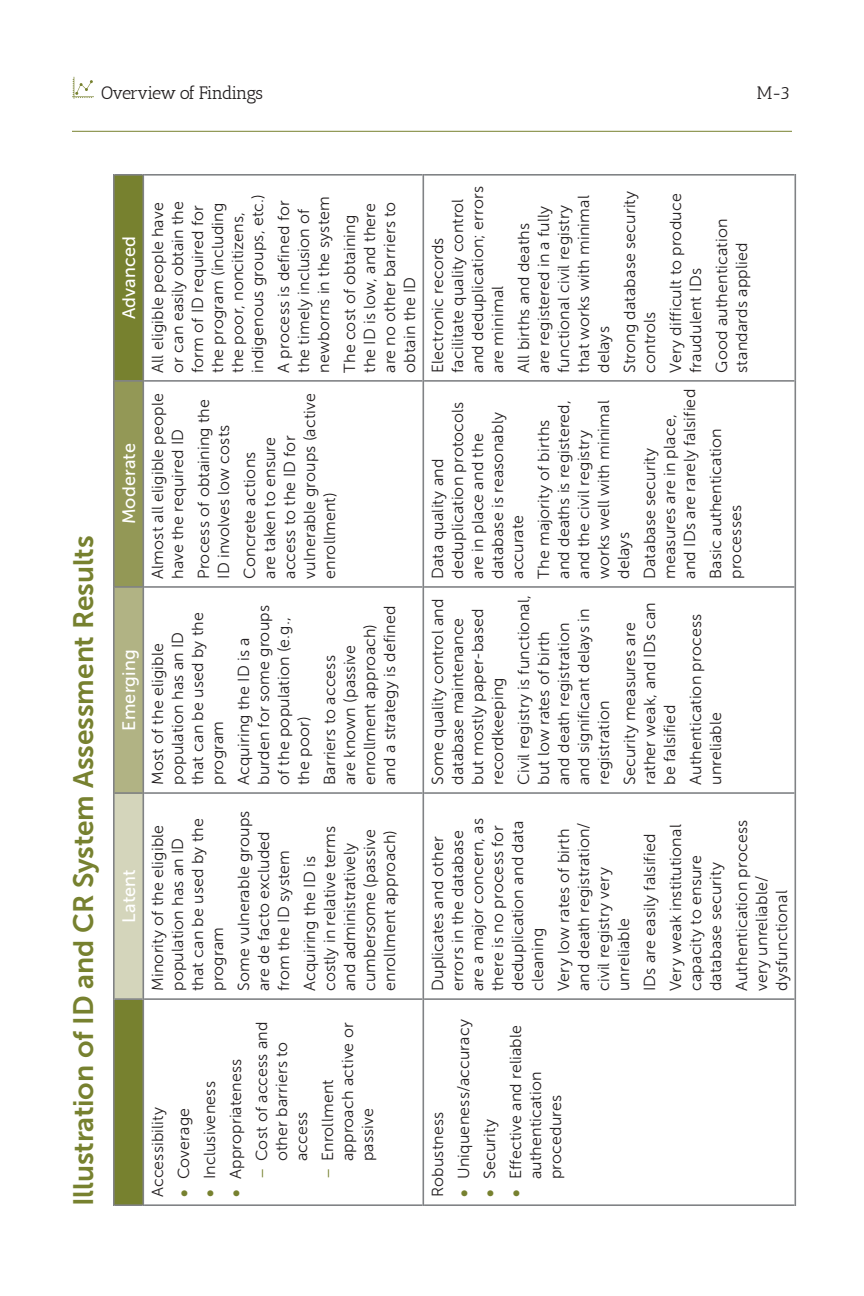
<style>
.page{position:relative;width:864px;height:1296px;background:#fff}
.page>*{position:absolute;margin:0;border:0;box-sizing:border-box;transform-origin:0 0}
.t1{font:28px "Museo Sans 700";letter-spacing:-.005em;color:#77812f}
.t2{font:18px "Museo Sans 500";letter-spacing:.01em;color:#fff}
.t3{font:18px "Antic Slab";color:#231f20}
.t4{font:16px/20px "Museo Sans 300";letter-spacing:.01em;color:#231f20}
.s1{font-family:"Museo Sans 900";color:#77812f}
.s2{color:#77812f}
</style>
<div class="page">
<hr style="left:72px;top:131px;width:720px;height:1px;background:#77812f">
<svg style="left:72px;top:77px;width:22px;height:22px"></svg>
<svg style="left:115px;top:175px;width:28px;height:1030px"></svg>
<div style="left:114px;top:793px;width:29px;height:206px;background:#d4d5bb"></div>
<div style="left:114px;top:587px;width:29px;height:206px;background:#b1b384"></div>
<div style="left:114px;top:381px;width:29px;height:206px;background:#939856"></div>
<hr style="left:113px;top:999px;width:2px;height:207px;background:#808285">
<hr style="left:115px;top:1204px;width:27px;height:2px;background:#808285">
<hr style="left:143px;top:999px;width:1px;height:207px;background:#808285">
<hr style="left:144px;top:1204px;width:278px;height:2px;background:#808285">
<hr style="left:144px;top:998px;width:278px;height:2px;background:#808285">
<hr style="left:144px;top:792px;width:278px;height:2px;background:#808285">
<hr style="left:144px;top:586px;width:278px;height:2px;background:#808285">
<hr style="left:144px;top:380px;width:278px;height:2px;background:#808285">
<hr style="left:144px;top:174px;width:278px;height:2px;background:#808285">
<hr style="left:424px;top:1204px;width:370px;height:2px;background:#808285">
<hr style="left:424px;top:998px;width:370px;height:2px;background:#808285">
<hr style="left:424px;top:792px;width:370px;height:2px;background:#808285">
<hr style="left:424px;top:586px;width:370px;height:2px;background:#808285">
<hr style="left:424px;top:380px;width:370px;height:2px;background:#808285">
<hr style="left:424px;top:174px;width:370px;height:2px;background:#808285">
<hr style="left:794px;top:999px;width:2px;height:207px;background:#808285">
<hr style="left:794px;top:793px;width:2px;height:206px;background:#808285">
<hr style="left:794px;top:587px;width:2px;height:206px;background:#808285">
<hr style="left:794px;top:381px;width:2px;height:206px;background:#808285">
<hr style="left:794px;top:174px;width:2px;height:207px;background:#808285">
<hr style="left:113px;top:793px;width:2px;height:206px;background:#808285">
<hr style="left:113px;top:587px;width:2px;height:206px;background:#808285">
<hr style="left:115px;top:792px;width:27px;height:2px;background:#808285">
<hr style="left:113px;top:381px;width:2px;height:206px;background:#808285">
<hr style="left:115px;top:586px;width:27px;height:2px;background:#808285">
<hr style="left:113px;top:174px;width:2px;height:207px;background:#808285">
<hr style="left:115px;top:380px;width:27px;height:2px;background:#808285">
<hr style="left:115px;top:174px;width:27px;height:2px;background:#808285">
<hr style="left:143px;top:793px;width:1px;height:206px;background:#808285">
<hr style="left:143px;top:587px;width:1px;height:206px;background:#808285">
<hr style="left:143px;top:381px;width:1px;height:206px;background:#808285">
<hr style="left:143px;top:174px;width:1px;height:207px;background:#808285">
<hr style="left:115px;top:998px;width:27px;height:2px;background:#808285">
<hr style="left:422px;top:999px;width:2px;height:207px;background:#808285">
<hr style="left:422px;top:793px;width:2px;height:206px;background:#808285">
<hr style="left:422px;top:587px;width:2px;height:206px;background:#808285">
<hr style="left:422px;top:381px;width:2px;height:206px;background:#808285">
<hr style="left:422px;top:174px;width:2px;height:207px;background:#808285">
<p class="t3" style="left:757px;top:82px;width:35px">M-3</p>
<h1 class="t1" style="left:68px;top:1206px;width:672px;rotate:-90deg">Illustration of ID and CR System Assessment Results</h1>
<p class="t2" style="left:119px;top:319px;width:85px;rotate:-90deg">Advanced</p>
<p class="t2" style="left:119px;top:524px;width:83px;rotate:-90deg">Moderate</p>
<p class="t2" style="left:119px;top:731px;width:83px;rotate:-90deg">Emerging</p>
<p class="t2" style="left:119px;top:923px;width:55px;rotate:-90deg">Latent</p>
<p class="t4" style="left:148px;top:373px;width:180px;rotate:-90deg">All eligible people have or can easily obtain the form of ID required for the program (including the poor, noncitizens, indigenous groups, etc.)</p>
<p class="t4" style="left:274px;top:373px;width:178px;rotate:-90deg">A process is defined for the timely inclusion of newborns in the system</p>
<p class="t4" style="left:340px;top:373px;width:172px;rotate:-90deg">The cost of obtaining the ID is low, and there are no other barriers to obtain the ID</p>
<p class="t4" style="left:148px;top:579px;width:187px;rotate:-90deg">Almost all eligible people have the required ID</p>
<p class="t4" style="left:194px;top:579px;width:182px;rotate:-90deg">Process of obtaining the<br>ID involves low costs</p>
<p class="t4" style="left:240px;top:579px;width:187px;rotate:-90deg">Concrete actions<br>are taken to ensure access to the ID for vulnerable groups (active enrollment)</p>
<p class="t4" style="left:148px;top:785px;width:174px;rotate:-90deg">Most of the eligible population has an ID that can be used by the program</p>
<p class="t4" style="left:234px;top:785px;width:181px;rotate:-90deg">Acquiring the ID is a burden for some groups of the population (e.g., the poor)</p>
<p class="t4" style="left:320px;top:785px;width:181px;rotate:-90deg">Barriers to access<br>are known (passive enrollment approach) and a strategy is defined</p>
<p class="t4" style="left:148px;top:991px;width:174px;rotate:-90deg">Minority of the eligible population has an ID that can be used by the program</p>
<p class="t4" style="left:234px;top:991px;width:182px;rotate:-90deg">Some vulnerable groups are de facto excluded from the ID system</p>
<p class="t4" style="left:300px;top:991px;width:167px;rotate:-90deg">Acquiring the ID is costly in relative terms and administratively cumbersome (passive enrollment approach)</p>
<p class="t4" style="left:148px;top:1197px;width:92px;rotate:-90deg">Accessibility</p>
<p class="t4" style="left:174px;top:1197px;width:91px;rotate:-90deg"><span class="s1">•</span> Coverage</p>
<p class="t4" style="left:200px;top:1197px;width:117px;rotate:-90deg"><span class="s1">•</span> Inclusiveness</p>
<p class="t4" style="left:226px;top:1197px;width:140px;rotate:-90deg"><span class="s1">•</span> Appropriateness</p>
<p class="t4" style="left:252px;top:1161px;width:141px;text-indent:-18px;rotate:-90deg"><span class="s2">–</span> Cost of access and other barriers to access</p>
<p class="t4" style="left:318px;top:1161px;width:140px;text-indent:-18px;rotate:-90deg"><span class="s2">–</span> Enrollment approach active or passive</p>
<p class="t4" style="left:428px;top:373px;width:188px;rotate:-90deg">Electronic records facilitate quality control and deduplication; errors are minimal</p>
<p class="t4" style="left:514px;top:373px;width:179px;rotate:-90deg">All births and deaths<br>are registered in a fully functional civil registry that works with minimal delays</p>
<p class="t4" style="left:620px;top:373px;width:184px;rotate:-90deg">Strong database security controls</p>
<p class="t4" style="left:666px;top:373px;width:181px;rotate:-90deg">Very difficult to produce fraudulent IDs</p>
<p class="t4" style="left:428px;top:579px;width:179px;rotate:-90deg">Data quality and deduplication protocols are in place and the database is reasonably accurate</p>
<p class="t4" style="left:534px;top:579px;width:180px;rotate:-90deg">The majority of births and deaths is registered, and the civil registry works well with minimal delays</p>
<p class="t4" style="left:640px;top:579px;width:192px;rotate:-90deg">Database security measures are in place, and IDs are rarely falsified</p>
<p class="t4" style="left:712px;top:373px;width:156px;rotate:-90deg">Good authentication standards applied</p>
<p class="t4" style="left:706px;top:579px;width:152px;rotate:-90deg">Basic authentication processes</p>
<p class="t4" style="left:428px;top:785px;width:188px;rotate:-90deg">Some quality control and database maintenance but mostly paper-based recordkeeping</p>
<p class="t4" style="left:514px;top:785px;width:192px;rotate:-90deg">Civil registry is functional, but low rates of birth<br>and death registration and significant delays in registration</p>
<p class="t4" style="left:620px;top:785px;width:184px;rotate:-90deg">Security measures are rather weak, and IDs can be falsified</p>
<p class="t4" style="left:686px;top:785px;width:173px;rotate:-90deg">Authentication process unreliable</p>
<p class="t4" style="left:428px;top:991px;width:175px;rotate:-90deg">Duplicates and other errors in the database are a major concern, as there is no process for deduplication and data cleaning</p>
<p class="t4" style="left:554px;top:991px;width:170px;rotate:-90deg">Very low rates of birth and death registration/ civil registry very unreliable</p>
<p class="t4" style="left:637px;top:991px;width:168px;line-height:26px;rotate:-90deg">IDs are easily falsified<br>Very weak institutional</p>
<p class="t4" style="left:686px;top:991px;width:138px;rotate:-90deg">capacity to ensure database security</p>
<p class="t4" style="left:732px;top:991px;width:173px;rotate:-90deg">Authentication process very unreliable/ dysfunctional</p>
<p class="t4" style="left:428px;top:1197px;width:87px;rotate:-90deg">Robustness</p>
<p class="t4" style="left:454px;top:1197px;width:179px;rotate:-90deg"><span class="s1">•</span> Uniqueness/accuracy</p>
<p class="t4" style="left:480px;top:1197px;width:79px;rotate:-90deg"><span class="s1">•</span> Security</p>
<p class="t4" style="left:506px;top:1179px;width:156px;text-indent:-18px;rotate:-90deg"><span class="s1">•</span> Effective and reliable authentication procedures</p>
</div>
